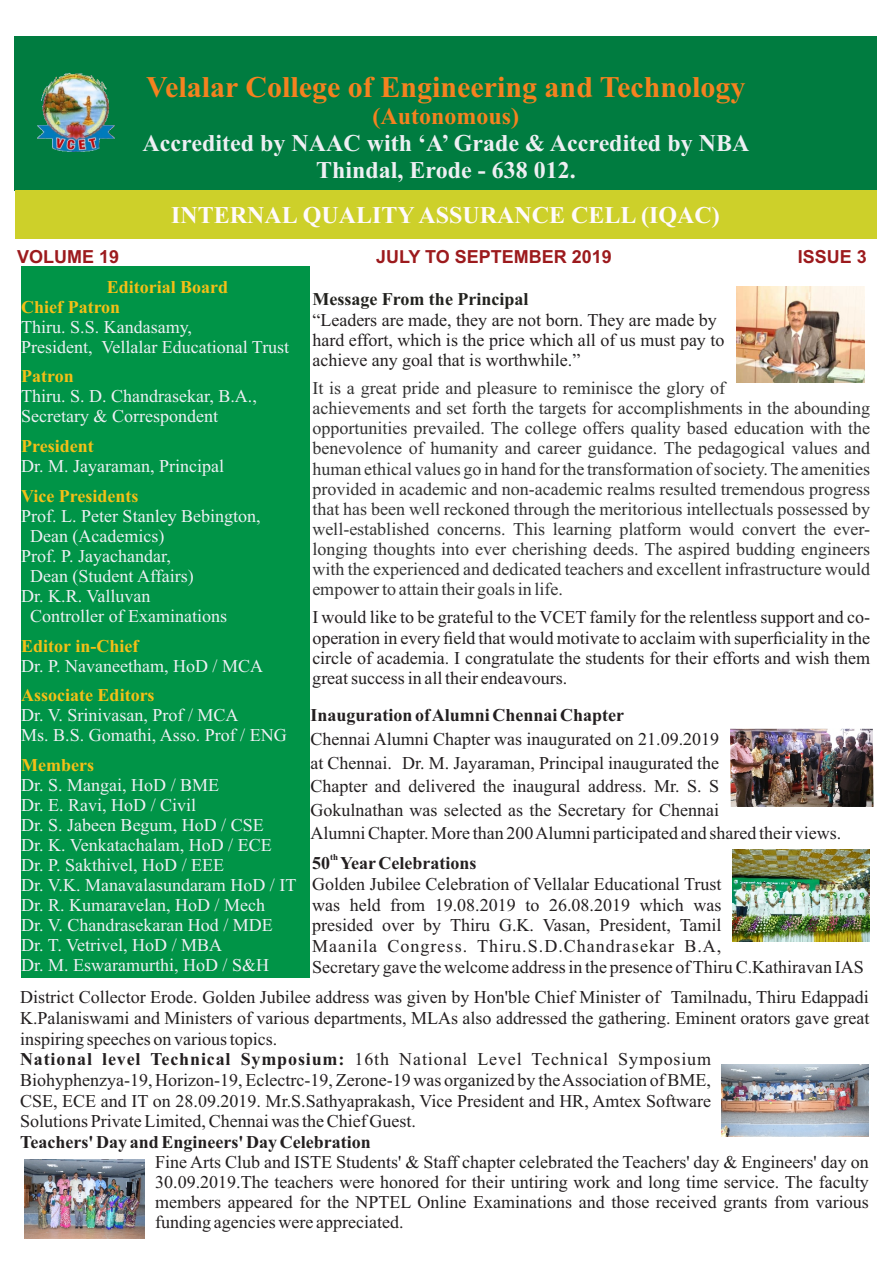
<style>
.page{position:relative;width:893px;height:1263px;background:#fff}
.page>*{position:absolute;margin:0;border:0;box-sizing:border-box;transform-origin:0 0}
.t1{font:700 30px "Times New Roman";color:#f5821f}
.t2{font:700 24px/26.5px "Times New Roman";color:#eeeff3;text-align:center}
.t3{font:700 24px "Times New Roman";color:#fffafc}
.t4{font:700 24px "Times New Roman";color:#f5821f}
.t5{font:18px/20.7px "Times New Roman";color:#231f20}
.t6{font:18px/20.1px "Times New Roman";color:#333}
.t7{font:18px/20px "Times New Roman";color:#eeeff3}
.t8{font:700 18px/20px "Times New Roman";color:#f5bf17}
.t9{font:700 18px "Times New Roman";color:#231f20}
.t10{font:700 18px "Arial";color:#9c1a1d}
.t11{font:700 18px "Times New Roman";color:#22221e}
.t12{font:700 9px "Times New Roman";color:#231f20}
.s1{font-weight:700}
</style>
<div class="page">
<div style="left:15px;top:37px;width:862px;height:154px;background:#007c40"></div>
<div style="left:21px;top:267px;width:288px;height:711px;background:#009447"></div>
<div style="left:15px;top:191px;width:861px;height:48px;background:#cdd02a"></div>
<img style="left:736px;top:286px;width:128px;height:96px">
<img style="left:731px;top:729px;width:142px;height:78px">
<img style="left:722px;top:1064px;width:147px;height:72px">
<img style="left:25px;top:1159px;width:119px;height:80px">
<img style="left:732px;top:850px;width:138px;height:92px">
<img style="left:37px;top:72px;width:78px;height:80px">
<h1 class="t1" style="left:146px;top:76px;width:601px">Velalar College of Engineering and Technology</h1>
<h2 class="t4" style="left:373px;top:108px;width:148px">(Autonomous)</h2>
<h2 class="t2" style="left:142px;top:132px;width:608px">Accredited by NAAC with ‘A’ Grade &amp; Accredited by NBA<br>Thindal, Erode - 638 012.</h2>
<h2 class="t3" style="left:171px;top:207px;width:550px">INTERNAL QUALITY ASSURANCE CELL (IQAC)</h2>
<p class="t10" style="left:17px;top:250px;width:104px">VOLUME 19</p>
<p class="t10" style="left:376px;top:250px;width:237px">JULY TO SEPTEMBER 2019</p>
<p class="t10" style="left:798px;top:250px;width:71px">ISSUE 3</p>
<p class="t8" style="left:21px;top:279px;width:209px;text-indent:86px">Editorial Board<br>Chief Patron</p>
<p class="t7" style="left:21px;top:318px;width:270px">Thiru. S.S. Kandasamy,<br>President, Vellalar Educational Trust</p>
<p class="t8" style="left:21px;top:368px;width:54px">Patron</p>
<p class="t7" style="left:21px;top:388px;width:237px">Thiru. S. D. Chandrasekar, B.A.,<br>Secretary &amp; Correspondent</p>
<p class="t8" style="left:21px;top:438px;width:74px">President</p>
<p class="t7" style="left:21px;top:458px;width:204px">Dr. M. Jayaraman, Principal</p>
<p class="t8" style="left:21px;top:488px;width:119px">Vice Presidents</p>
<p class="t7" style="left:21px;top:508px;width:241px">Prof. L. Peter Stanley Bebington,</p>
<p class="t7" style="left:30px;top:528px;width:136px">Dean (Academics)</p>
<p class="t7" style="left:21px;top:548px;width:151px">Prof. P. Jayachandar,</p>
<p class="t7" style="left:30px;top:568px;width:165px">Dean (Student Affairs)</p>
<p class="t7" style="left:21px;top:587px;width:131px">Dr. K.R. Valluvan</p>
<p class="t7" style="left:30px;top:607px;width:198px">Controller of Examinations</p>
<p class="t8" style="left:21px;top:637px;width:119px">Editor in-Chief</p>
<p class="t7" style="left:21px;top:657px;width:243px">Dr. P. Navaneetham, HoD / MCA</p>
<p class="t8" style="left:21px;top:687px;width:135px">Associate Editors</p>
<p class="t7" style="left:21px;top:707px;width:267px">Dr. V. Srinivasan, Prof / MCA<br>Ms. B.S. Gomathi, Asso. Prof / ENG</p>
<p class="t8" style="left:21px;top:757px;width:74px">Members</p>
<p class="t7" style="left:21px;top:777px;width:277px">Dr. S. Mangai, HoD / BME<br>Dr. E. Ravi, HoD / Civil<br>Dr. S. Jabeen Begum, HoD / CSE<br>Dr. K. Venkatachalam, HoD / ECE<br>Dr. P. Sakthivel, HoD / EEE<br>Dr. V.K. Manavalasundaram HoD / IT<br>Dr. R. Kumaravelan, HoD / Mech<br>Dr. V. Chandrasekaran Hod / MDE<br>Dr. T. Vetrivel, HoD / MBA<br>Dr. M. Eswaramurthi, HoD / S&amp;H</p>
<p class="t11" style="left:312px;top:293px;width:218px">Message From the Principal</p>
<p class="t5" style="left:312px;top:312px;width:414px;line-height:20.1px">“Leaders are made, they are not born. They are made by hard effort, which is the price which all of us must pay to achieve any goal that is worthwhile.”</p>
<p class="t6" style="left:312px;top:380px;width:559px">It is a great pride and pleasure to reminisce the glory of<br>achievements and set forth the targets for accomplishments in the abounding opportunities prevailed. The college offers quality based education with the benevolence of humanity and career guidance. The pedagogical values and human ethical values go in hand for the transformation of society. The amenities provided in academic and non-academic realms resulted tremendous progress that has been well reckoned through the meritorious intellectuals possessed by well-established concerns. This learning platform would convert the ever&shy;longing thoughts into ever cherishing deeds. The aspired budding engineers with the experienced and dedicated teachers and excellent infrastructure would empower to attain their goals in life.</p>
<p class="t5" style="left:312px;top:609px;width:559px;text-align:justify">I would like to be grateful to the VCET family for the relentless support and co&shy;operation in every field that would motivate to acclaim with superficiality in the circle of academia. I congratulate the students for their efforts and wish them great success in all their endeavours.</p>
<p class="t9" style="left:310px;top:709px;width:315px">Inauguration of Alumni Chennai Chapter</p>
<p class="t5" style="left:310px;top:729px;width:532px;line-height:23.5px">Chennai Alumni Chapter was inaugurated on 21.09.2019<br>at Chennai. Dr. M. Jayaraman, Principal inaugurated the<br>Chapter and delivered the inaugural address. Mr. S. S<br>Gokulnathan was selected as the Secretary for Chennai<br>Alumni Chapter. More than 200 Alumni participated and shared their views.</p>
<p class="t12" style="left:330px;top:854px;width:10px">th</p>
<p class="t9" style="left:312px;top:857px;width:166px">50 YearCelebrations</p>
<p class="t5" style="left:312px;top:875px;width:553px">Golden Jubilee Celebration of Vellalar Educational Trust<br>was held from 19.08.2019 to 26.08.2019 which was<br>presided over by Thiru G.K. Vasan, President, Tamil<br>Maanila Congress. Thiru.S.D.Chandrasekar B.A,<br>Secretary gave the welcome address in the presence of Thiru C.Kathiravan IAS</p>
<p class="t5" style="left:20px;top:988px;width:851px">District Collector Erode. Golden Jubilee address was given by Hon'ble Chief Minister of Tamilnadu, Thiru Edappadi K.Palaniswami and Ministers of various departments, MLAs also addressed the gathering. Eminent orators gave great inspiring speeches on various topics.<br><span class="s1">National level Technical Symposium:</span> 16th National Level Technical Symposium<br>Biohyphenzya-19, Horizon-19,Eclectrc-19, Zerone-19 was organized by the Association of BME,<br>CSE, ECE and IT on 28.09.2019. Mr.S.Sathyaprakash, Vice President and HR, Amtex Software<br>Solutions Private Limited, Chennai was the Chief Guest.</p>
<p class="t9" style="left:20px;top:1136px;width:352px">Teachers' Day and Engineers' Day Celebration</p>
<p class="t5" style="left:155px;top:1154px;width:715px;line-height:20px;text-align:justify">Fine Arts Club and ISTE Students' &amp; Staff chapter celebrated the Teachers' day &amp; Engineers' day on 30.09.2019.The teachers were honored for their untiring work and long time service. The faculty members appeared for the NPTEL Online Examinations and those received grants from various funding agencies were appreciated.</p>
</div>
